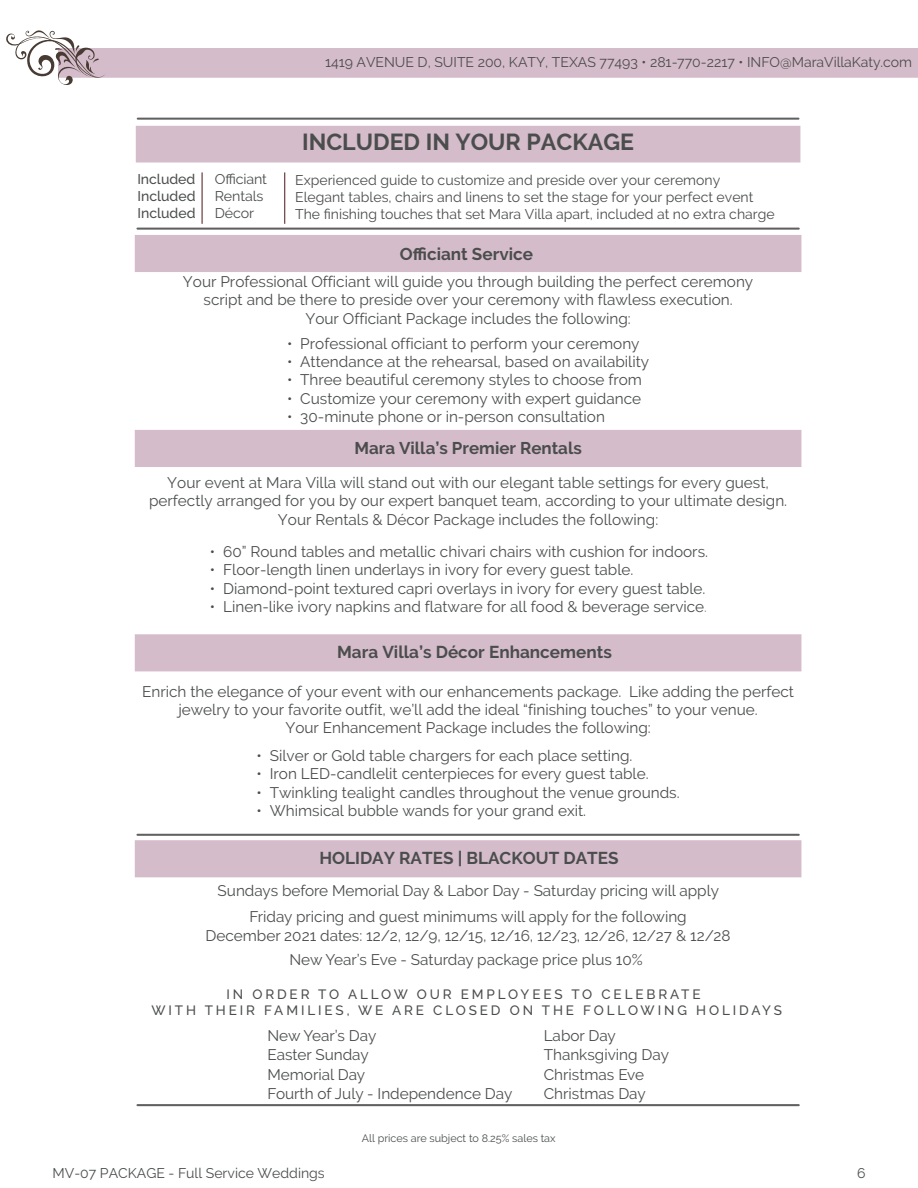
<style>
.page{position:relative;width:918px;height:1188px;background:#fff}
.page>*{position:absolute;margin:0;border:0;box-sizing:border-box;transform-origin:0 0}
.t1{font:700 23.1px "Raleway";color:#4b4d4d}
.t2{font:700 17.1px "Raleway";color:#4b4d4d}
.t3{font:700 16.95px "Raleway";color:#4b4d4d}
.t4{font:15.3px/19.5px "Raleway";color:#4b4d4d;text-align:center}
.t5{font:14.1px/16.8px "Raleway";color:#4b4d4d}
.t6{font:14.1px "Raleway";color:#4b4c4c}
.t7{font:500 14.1px/16.8px "Raleway";color:#4b4d4d;text-align:justify}
.t8{font:500 13.5px/16.2px "Raleway";letter-spacing:.215em;color:#4b4d4d;text-align:center}
.t9{font:10.8px "Raleway";color:#4b4d4d}
.s1{font-size:14.1px;color:#867781}
</style>
<div class="page">
<div style="left:59px;top:49px;width:859px;height:28px;background:#d5bcca"></div>
<div style="left:58px;top:48px;width:860px;height:30px;border:2px solid #d5bcca"></div>
<svg style="left:6px;top:30px;width:100px;height:55px"></svg>
<div style="left:136px;top:635px;width:665px;height:36px;background:#d5bcca"></div>
<div style="left:135px;top:634px;width:666px;height:37px;border:2px solid #d5bcca"></div>
<div style="left:136px;top:236px;width:665px;height:35px;background:#d5bcca"></div>
<div style="left:135px;top:235px;width:666px;height:37px;border:2px solid #d5bcca"></div>
<div style="left:136px;top:841px;width:665px;height:36px;background:#d5bcca"></div>
<div style="left:135px;top:840px;width:666px;height:37px;border:2px solid #d5bcca"></div>
<hr style="left:136px;top:1104px;width:664px;height:2px;background:#606061">
<hr style="left:136px;top:228px;width:664px;height:2px;background:#606061">
<hr style="left:137px;top:118px;width:662px;height:2px;background:#606061">
<div style="left:137px;top:127px;width:663px;height:35px;background:#d5bcca"></div>
<div style="left:136px;top:126px;width:664px;height:36px;border:2px solid #d5bcca"></div>
<hr style="left:284px;top:172px;width:1px;height:52px;background:#4d1718">
<hr style="left:202px;top:172px;width:1px;height:52px;background:#4d1718">
<div style="left:136px;top:431px;width:665px;height:35px;background:#d5bcca"></div>
<div style="left:135px;top:430px;width:666px;height:37px;border:2px solid #d5bcca"></div>
<hr style="left:136px;top:834px;width:664px;height:2px;background:#606061">
<p class="t6" style="left:325px;top:54px;width:589px">1419 AVENUE D, SUITE 200, KATY, TEXAS 77493 • 281-770-2217 • INFO@MaraVillaKaty.com</p>
<h1 class="t1" style="left:302px;top:128px;width:333px">INCLUDED IN YOUR PACKAGE</h1>
<p class="t7" style="left:137px;top:171px;width:60px">Included Included Included</p>
<p class="t5" style="left:215px;top:171px;width:54px">Officiant<br>Rentals<br>Décor</p>
<p class="t5" style="left:295px;top:172px;width:481px">Experienced guide to customize and preside over your ceremony<br>Elegant tables, chairs and linens to set the stage for your perfect event<br>The finishing touches that set Mara Villa apart, included at no extra charge</p>
<p class="t2" style="left:400px;top:244px;width:135px">Officiant Service</p>
<p class="t4" style="left:183px;top:272px;width:572px;line-height:18.5px">Your Professional Officiant will guide you through building the perfect ceremony script and be there to preside over your ceremony with flawless execution.<br>Your Officiant Package includes the following:</p>
<p class="t4" style="left:287px;top:333px;width:354px">• Professional officiant to perform your ceremony</p>
<p class="t4" style="left:287px;top:352px;width:364px">• Attendance at the rehearsal, based on availability</p>
<p class="t4" style="left:287px;top:370px;width:356px">• Three beautiful ceremony styles to choose from</p>
<p class="t4" style="left:287px;top:389px;width:356px">• Customize your ceremony with expert guidance</p>
<p class="t4" style="left:287px;top:407px;width:319px">• 30-minute phone or in-person consultation</p>
<p class="t3" style="left:354px;top:438px;width:229px">Mara Villa’s Premier Rentals</p>
<p class="t4" style="left:149px;top:473px;width:640px;line-height:18.5px">Your event at Mara Villa will stand out with our elegant table settings for every guest, perfectly arranged for you by our expert banquet team, according to your ultimate design.<br>Your Rentals &amp; Décor Package includes the following:</p>
<p class="t4" style="left:210px;top:542px;width:500px">• 60” Round tables and metallic chivari chairs with cushion for indoors.</p>
<p class="t4" style="left:210px;top:560px;width:425px">• Floor-length linen underlays in ivory for every guest table.</p>
<p class="t4" style="left:210px;top:579px;width:497px">• Diamond-point textured capri overlays in ivory for every guest table.</p>
<p class="t4" style="left:210px;top:597px;width:498px">• Linen-like ivory napkins and flatware for all food &amp; beverage service<span class="s1">.</span></p>
<p class="t2" style="left:337px;top:642px;width:276px">Mara Villa’s Décor Enhancements</p>
<p class="t4" style="left:142px;top:682px;width:653px;line-height:18.5px">Enrich the elegance of your event with our enhancements package. Like adding the perfect jewelry to your favorite outfit, we’ll add the ideal “finishing touches” to your venue.<br>Your Enhancement Package includes the following:</p>
<p class="t4" style="left:257px;top:746px;width:377px">• Silver or Gold table chargers for each place setting.</p>
<p class="t4" style="left:257px;top:764px;width:393px">• Iron LED-candlelit centerpieces for every guest table.</p>
<p class="t4" style="left:257px;top:783px;width:425px">• Twinkling tealight candles throughout the venue grounds.</p>
<p class="t4" style="left:257px;top:801px;width:331px">• Whimsical bubble wands for your grand exit.</p>
<p class="t2" style="left:319px;top:848px;width:301px">HOLIDAY RATES | BLACKOUT DATES</p>
<p class="t4" style="left:218px;top:881px;width:503px">Sundays before Memorial Day &amp; Labor Day - Saturday pricing will apply</p>
<p class="t4" style="left:206px;top:907px;width:527px">Friday pricing and guest minimums will apply for the following<br>December 2021 dates: 12/2, 12/9, 12/15, 12/16, 12/23, 12/26, 12/27 &amp; 12/28</p>
<p class="t4" style="left:290px;top:950px;width:355px">New Year’s Eve - Saturday package price plus 10%</p>
<p class="t8" style="left:151px;top:986px;width:632px">IN ORDER TO ALLOW OUR EMPLOYEES TO CELEBRATE<br>WITH THEIR FAMILIES, WE ARE CLOSED ON THE FOLLOWING HOLIDAYS</p>
<p class="t4" style="left:268px;top:1026px;width:246px;text-align:left">New Year’s Day<br>Easter Sunday<br>Memorial Day<br>Fourth of July - Independence Day</p>
<p class="t4" style="left:544px;top:1026px;width:127px;text-align:left">Labor Day<br>Thanksgiving Day<br>Christmas Eve<br>Christmas Day</p>
<p class="t9" style="left:362px;top:1131px;width:195px">All prices are subject to 8.25% sales tax</p>
<p class="t5" style="left:53px;top:1164px;width:274px">MV-07 PACKAGE - Full Service Weddings</p>
<p class="t5" style="left:857px;top:1164px;width:10px">6</p>
</div>
